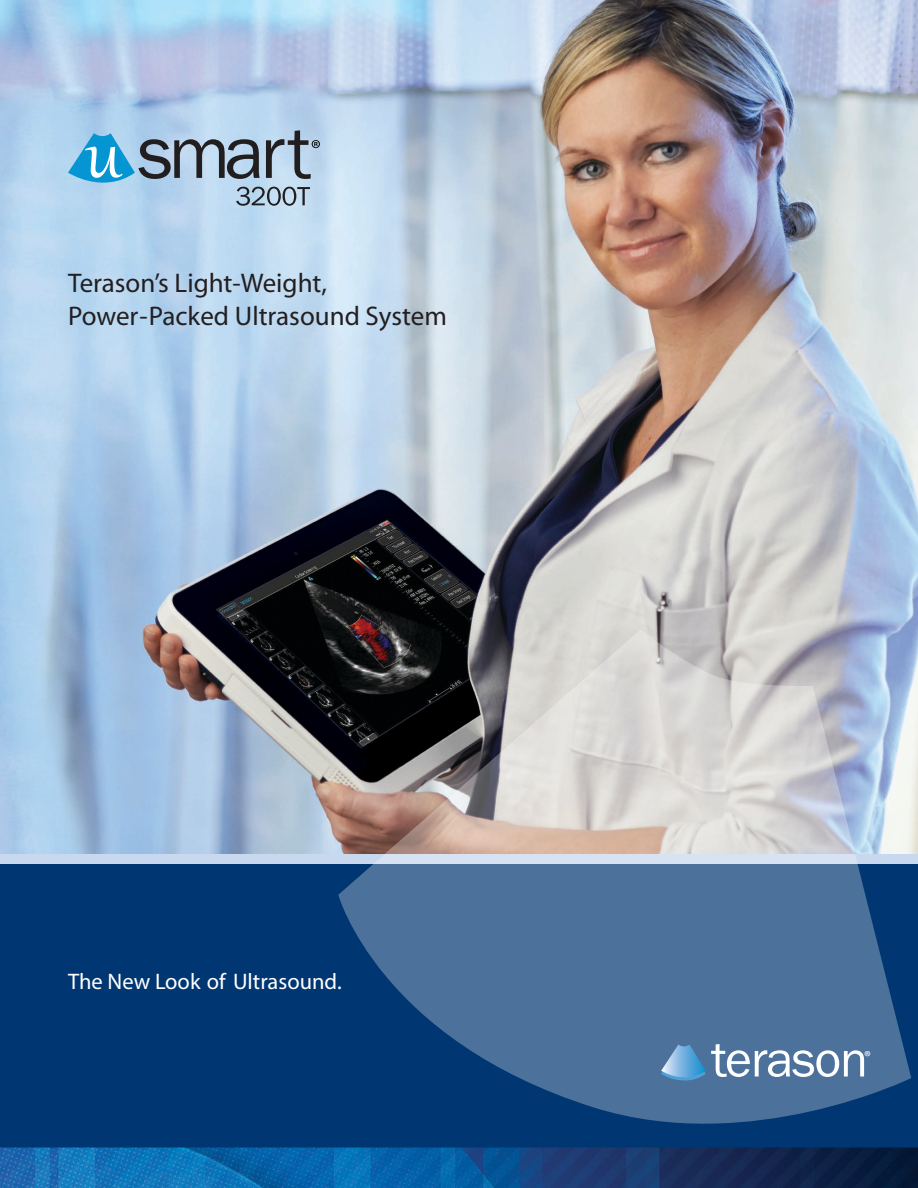
<style>
.page{position:relative;width:918px;height:1188px;background:#fff}
.page>*{position:absolute;margin:0;border:0;box-sizing:border-box;transform-origin:0 0}
.t1{font:27px/33px "Myriad";color:#231f20}
.t2{font:22.5px "Myriad Pro";color:#fff}
.t3{font:16.2px "Myriad Pro";color:#fff}
</style>
<div class="page">
<img style="left:0;top:0;width:918px;height:854px">
<div style="left:0;top:860px;width:918px;height:326px;background:#003772"></div>
<div style="left:0;top:854px;width:918px;height:10px;background:#c7d8ef"></div>
<svg style="left:338px;top:629px;width:573px;height:495px"></svg>
<img style="left:0;top:1148px;width:918px;height:40px">
<svg style="left:661px;top:1044px;width:203px;height:44px;background:#7092b5"></svg>
<svg style="left:68px;top:130px;width:252px;height:76px;background:#92b4cc"></svg>
<p class="t1" style="left:68px;top:268px;width:380px">Terason’s Light-Weight,<br>Power-Packed Ultrasound System</p>
<p class="t2" style="left:68px;top:967px;width:275px">The New Look of Ultrasound.</p>
<p class="t3" style="left:864px;top:1047px;width:8px">®</p>
</div>
